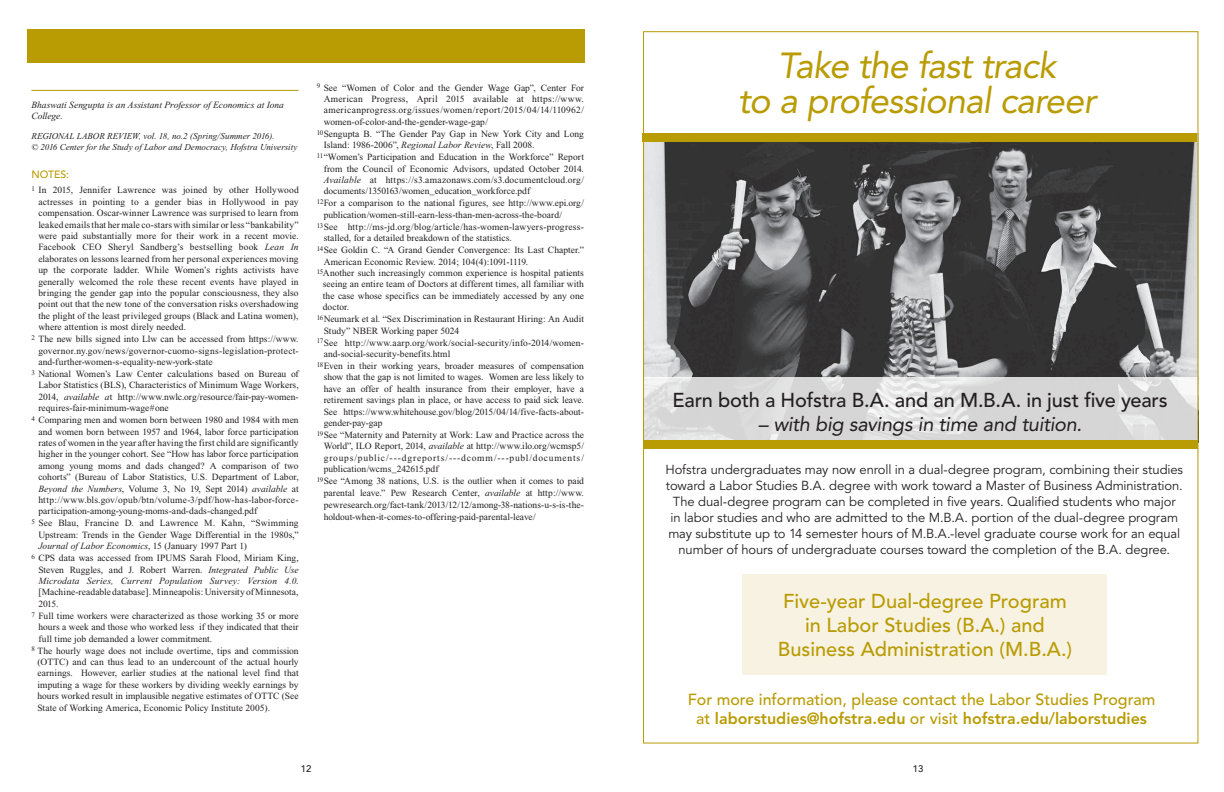
<style>
.page{position:relative;width:1224px;height:792px;background:#fff}
.page>*{position:absolute;margin:0;border:0;box-sizing:border-box;transform-origin:0 0}
.t1{font:italic 36px/35px "Avenir";letter-spacing:-.025em;color:#b99b03;text-align:center}
.t2{font:500 20px "Avenir";color:#b99b03}
.t3{font:500 20px "Avenir";letter-spacing:-.01em;color:#231f20}
.t4{font:italic 20px "Avenir";letter-spacing:-.015em;color:#231f20}
.t5{font:800 16px "Avenir";color:#b99b03}
.t6{font:500 16px "Avenir";color:#b99b03}
.t7{font:13px/16px "Avenir";letter-spacing:-.01em;color:#231f20;text-align:center}
.Avenir_Medium_questi{font:500 10.5px "Avenir";letter-spacing:-.01em;color:#b99b03}
.t8{font:9.5px/11.4px "Times New Roman";letter-spacing:.005em;color:#231f20;text-align:justify}
.t9{font:italic 9.5px/11px "Times New Roman";letter-spacing:-.005em;color:#231f20}
.t10{font:500 9.5px "Avenir";color:#231f20}
.t11{font:italic 9px "Times New Roman";color:#231f20}
.s1{font-style:italic}
.s2{font-weight:500}
</style>
<div class="page">
<div style="left:27px;top:29px;width:558px;height:33px;background:#b99b03"></div>
<hr style="left:31px;top:90px;width:268px;height:1px;background:#b99b03">
<img style="left:645px;top:142px;width:551px;height:235px">
<svg style="left:645px;top:377px;width:551px;height:63px;background:#dbdbdb"></svg>
<div style="left:642px;top:133px;width:555px;height:9px;background:#b99b03"></div>
<div style="left:643px;top:440px;width:555px;height:9px;background:#b99b03"></div>
<div style="left:743px;top:574px;width:364px;height:101px;background:#f7f2e1"></div>
<p class="t9" style="left:31px;top:99px;width:254px">Bhaswati Sengupta is an Assistant Professor of Economics at Iona<br>College.</p>
<p class="t11" style="left:31px;top:131px;width:245px">REGIONAL LABOR REVIEW, vol. 18, no.2 (Spring/Summer 2016).</p>
<p class="t11" style="left:31px;top:142px;width:268px">© 2016 Center for the Study of Labor and Democracy, Hofstra University</p>
<p class="Avenir_Medium_questi" style="left:31px;top:169px;width:39px">NOTES:</p>
<p class="t8" style="left:38px;top:185px;width:262px;text-indent:-7px"><sup>1</sup> In 2015, Jennifer Lawrence was joined by other Hollywood actresses in pointing to a gender bias in Hollywood in pay compensation. Oscar-winner Lawrence was surprised to learn from leaked emails that her male co-stars with similar or less “bankability” were paid substantially more for their work in a recent movie.<br>Facebook CEO Sheryl Sandberg’s bestselling book <span class="s1">Lean In </span>elaborates on lessons learned from her personal experiences moving up the corporate ladder. While Women’s rights activists have generally welcomed the role these recent events have played in bringing the gender gap into the popular consciousness, they also point out that the new tone of the conversation risks overshadowing the plight of the least privileged groups (Black and Latina women), where attention is most direly needed.</p>
<p class="t8" style="left:38px;top:333px;width:262px;text-indent:-7px"><sup>2</sup> The new bills signed into Llw can be accessed from https://www. governor.ny.gov/news/governor-cuomo-signs-legislation-protect&shy;and-further-women-s-equality-new-york-state</p>
<p class="t8" style="left:38px;top:368px;width:262px;text-indent:-7px"><sup>3</sup> National Women’s Law Center calculations based on Bureau of Labor Statistics (BLS), Characteristics of Minimum Wage Workers, 2014, <span class="s1">available a</span>t http://www.nwlc.org/resource/fair-pay-women&shy;requires-fair-minimum-wage#one</p>
<p class="t8" style="left:38px;top:414px;width:262px;text-indent:-7px"><sup>4</sup> Comparing men and women born between 1980 and 1984 with men and women born between 1957 and 1964, labor force participation rates of women in the year after having the first child are significantly higher in the younger cohort. See “How has labor force participation among young moms and dads changed? A comparison of two cohorts” (Bureau of Labor Statistics, U.S. Department of Labor, <span class="s1">Beyond the Numbers</span>, Volume 3, No 19, Sept 2014) <span class="s1">available</span> at http://www.bls.gov/opub/btn/volume-3/pdf/how-has-labor-force&shy;participation-among-young-moms-and-dads-changed.pdf</p>
<p class="t8" style="left:38px;top:518px;width:262px;text-indent:-7px"><sup>5</sup> See Blau, Francine D. and Lawrence M. Kahn, “Swimming Upstream: Trends in the Gender Wage Differential in the 1980s,” <span class="s1">Journal of Labor Economics</span>, 15 (January 1997 Part 1)</p>
<p class="t8" style="left:38px;top:552px;width:262px;text-indent:-7px"><sup>6</sup> CPS data was accessed from IPUMS Sarah Flood, Miriam King, Steven Ruggles, and J. Robert Warren. <span class="s1">Integrated Public Use Microdata Series, Current Population Survey: Version 4.0</span>. [Machine-readable database]. Minneapolis: University of Minnesota, 2015.</p>
<p class="t8" style="left:38px;top:610px;width:262px;text-indent:-7px"><sup>7</sup> Full time workers were characterized as those working 35 or more hours a week and those who worked less if they indicated that their full time job demanded a lower commitment.</p>
<p class="t8" style="left:37px;top:645px;width:263px;text-indent:-6px"><sup>8</sup> The hourly wage does not include overtime, tips and commission (OTTC) and can thus lead to an undercount of the actual hourly earnings. However, earlier studies at the national level find that imputing a wage for these workers by dividing weekly earnings by hours worked result in implausible negative estimates of OTTC (See State of Working America, Economic Policy Institute 2005).</p>
<p class="t8" style="left:324px;top:82px;width:262px;text-indent:-7px"><sup>9</sup> See “Women of Color and the Gender Wage Gap”, Center For American Progress, April 2015 available at https://www. americanprogress.org/issues/women/report/2015/04/14/110962/ women-of-color-and-the-gender-wage-gap/</p>
<p class="t8" style="left:324px;top:128px;width:262px;text-indent:-7px"><sup>10</sup>Sengupta B. “The Gender Pay Gap in New York City and Long<br>Island: 1986-2006”, <span class="s1">Regional Labor Review</span>, Fall 2008.</p>
<p class="t8" style="left:324px;top:151px;width:262px;text-indent:-7px"><sup>11</sup>“Women’s Participation and Education in the Workforce” Report from the Council of Economic Advisors, updated October 2014.<br><span class="s1">Available</span> at https://s3.amazonaws.com/s3.documentcloud.org/ documents/1350163/women_education_workforce.pdf</p>
<p class="t8" style="left:324px;top:198px;width:262px;text-indent:-7px"><sup>12</sup>For a comparison to the national figures, see http://www.epi.org/ publication/women-still-earn-less-than-men-across-the-board/</p>
<p class="t8" style="left:324px;top:221px;width:262px;text-indent:-7px"><sup>13</sup>See http://ms-jd.org/blog/article/has-women-lawyers-progress&shy;stalled, for a detailed breakdown of the statistics.</p>
<p class="t8" style="left:324px;top:244px;width:262px;text-indent:-7px"><sup>14</sup>See Goldin C. “A Grand Gender Convergence: Its Last Chapter.”<br>American Economic Review. 2014; 104(4):1091-1119.</p>
<p class="t8" style="left:323px;top:267px;width:263px;text-indent:-6px"><sup>15</sup>Another such increasingly common experience is hospital patients seeing an entire team of Doctors at different times, all familiar with the case whose specifics can be immediately accessed by any one doctor.</p>
<p class="t8" style="left:324px;top:313px;width:262px;text-indent:-7px"><sup>16</sup>Neumark et al. “Sex Discrimination in Restaurant Hiring: An Audit<br>Study” NBER Working paper 5024</p>
<p class="t8" style="left:324px;top:337px;width:262px;text-indent:-7px"><sup>17</sup>See http://www.aarp.org/work/social-security/info-2014/women&shy;and-social-security-benefits.html</p>
<p class="t8" style="left:324px;top:360px;width:262px;text-indent:-7px"><sup>18</sup>Even in their working years, broader measures of compensation show that the gap is not limited to wages. Women are less likely to have an offer of health insurance from their employer, have a retirement savings plan in place, or have access to paid sick leave.<br>See https://www.whitehouse.gov/blog/2015/04/14/five-facts-about&shy;gender-pay-gap</p>
<p class="t8" style="left:324px;top:429px;width:262px;text-indent:-7px"><sup>19</sup>See “Maternity and Paternity at Work: Law and Practice across the World”, ILO Report, 2014, <span class="s1">available</span> at http://www.ilo.org/wcmsp5/ groups/public/---dgreports/---dcomm/---publ/documents/ publication/wcms_242615.pdf</p>
<p class="t8" style="left:324px;top:475px;width:262px;line-height:12px;text-indent:-7px"><sup>19</sup>See “Among 38 nations, U.S. is the outlier when it comes to paid parental leave.” Pew Research Center, <span class="s1">available</span> at http://www. pewresearch.org/fact-tank/2013/12/12/among-38-nations-u-s-is-the&shy;holdout-when-it-comes-to-offering-paid-parental-leave/</p>
<p class="t1" style="left:738px;top:48px;width:360px">Take the fast track<br>to a professional career</p>
<p class="t3" style="left:673px;top:388px;width:497px">Earn both a Hofstra B.A. and an M.B.A. in just five years</p>
<p class="t4" style="left:758px;top:412px;width:325px">– with big savings in time and tuition.</p>
<p class="t7" style="left:665px;top:462px;width:519px">Hofstra undergraduates may now enroll in a dual-degree program, combining their studies toward a Labor Studies B.A. degree with work toward a Master of Business Administration.<br>The dual-degree program can be completed in five years. Qualified students who major<br>in labor studies and who are admitted to the M.B.A. portion of the dual-degree program may substitute up to 14 semester hours of M.B.A.-level graduate course work for an equal number of hours of undergraduate courses toward the completion of the B.A. degree.</p>
<p class="t2" style="left:783px;top:590px;width:285px">Five-year Dual-degree Program</p>
<p class="t2" style="left:805px;top:614px;width:241px">in Labor Studies (B.A.) and</p>
<p class="t2" style="left:778px;top:638px;width:296px">Business Administration (M.B.A.)</p>
<p class="t6" style="left:688px;top:690px;width:469px">For more information, please contact the Labor Studies Program</p>
<p class="t5" style="left:696px;top:709px;width:452px"><span class="s2">at</span> laborstudies@hofstra.edu <span class="s2">or visit</span> hofstra.edu/laborstudies</p>
<p class="t10" style="left:301px;top:764px;width:12px">12</p>
<p class="t10" style="left:913px;top:764px;width:12px">13</p>
</div>
